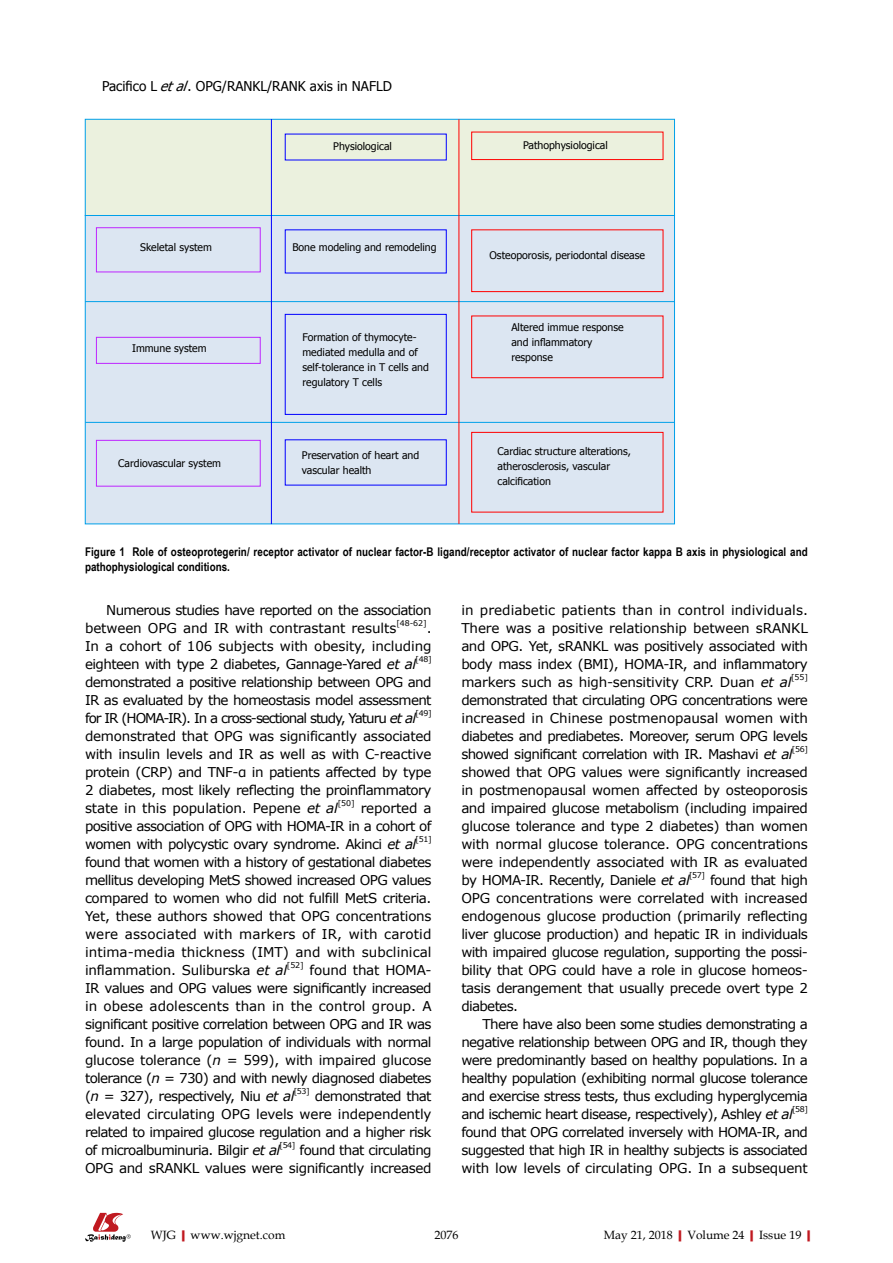
<style>
.page{position:relative;width:893px;height:1263px;background:#fff}
.page>*{position:absolute;margin:0;border:0;box-sizing:border-box;transform-origin:0 0}
.t1{font:13.5px/18px "Verdana";letter-spacing:-.05em;color:#000;text-align:justify}
.t2{font:13.5px/18px "Verdana";letter-spacing:-.03em;color:#000;text-align:right}
.t3{font:13.5px "Verdana";letter-spacing:-.02em;color:#000}
.t4{font:13.5px "Verdana";letter-spacing:-.01em;color:#000}
.t5{font:13.5px "Tahoma";color:#000}
.t6{font:700 12px/15px "Arial Narrow";letter-spacing:.005em;color:#000}
.t7{font:12px "Book Antiqua";color:#000}
.t8{font:10.5px/15px "Tahoma";color:#000}
.t9{font:7.8px "Verdana";letter-spacing:-.05em;color:#000}
.s1{font-style:italic}
.s2{font-weight:700;color:#c01920}
</style>
<div class="page">
<svg style="left:85px;top:1213px;width:46px;height:29px"></svg>
<div style="left:85px;top:215px;width:589px;height:309px;background:#dce6f2"></div>
<div style="left:85px;top:119px;width:589px;height:96px;background:#ebf1de"></div>
<div style="left:85px;top:119px;width:590px;height:97px;border:1px solid #00a0e9"></div>
<div style="left:471px;top:132px;width:192px;height:28px;border:1px solid #f00"></div>
<div style="left:285px;top:314px;width:161px;height:101px;border:1px solid #00f"></div>
<div style="left:471px;top:230px;width:192px;height:62px;border:1px solid #f00"></div>
<div style="left:471px;top:316px;width:192px;height:62px;border:1px solid #f00"></div>
<div style="left:471px;top:432px;width:192px;height:80px;border:1px solid #f00"></div>
<div style="left:96px;top:227px;width:164px;height:45px;border:1px solid #be25ff"></div>
<div style="left:96px;top:337px;width:164px;height:27px;border:1px solid #be25ff"></div>
<div style="left:96px;top:440px;width:164px;height:46px;border:1px solid #be25ff"></div>
<hr style="left:85px;top:422px;width:589px;height:1px;background:#00a0e9">
<hr style="left:85px;top:301px;width:589px;height:1px;background:#00a0e9">
<hr style="left:271px;top:119px;width:1px;height:405px;background:#00f">
<hr style="left:459px;top:119px;width:1px;height:405px;background:#f00">
<p class="t5" style="left:102px;top:77px;width:291px">Pacifico L <span class="s1">etal</span>. OPG/RANKL/RANK axis in NAFLD</p>
<p class="t8" style="left:140px;top:239px;width:73px">Skeletal system</p>
<p class="t8" style="left:132px;top:341px;width:76px">Immune system</p>
<p class="t8" style="left:118px;top:455px;width:104px">Cardiovascular system</p>
<p class="t8" style="left:333px;top:138px;width:60px">Physiological</p>
<p class="t8" style="left:523px;top:137px;width:86px">Pathophysiological</p>
<p class="t8" style="left:292px;top:239px;width:146px">Bone modeling and remodeling</p>
<p class="t8" style="left:302px;top:329px;width:128px">Formation of thymocyte&shy;mediated medulla and of self-tolerance in T cells and regulatory T cells</p>
<p class="t8" style="left:490px;top:248px;width:157px">Osteoporosis, periodontal disease</p>
<p class="t8" style="left:511px;top:319px;width:114px">Altered immue response and inflammatory response</p>
<p class="t8" style="left:302px;top:447px;width:119px">Preservation of heart and vascular health</p>
<p class="t8" style="left:497px;top:444px;width:135px">Cardiac structure alterations, atherosclerosis, vascular calcification</p>
<p class="t6" style="left:85px;top:544px;width:724px">Figure 1 Role of osteoprotegerin/ receptor activator of nuclear factor-B ligand/receptor activator of nuclear factor kappa B axis in physiological and pathophysiological conditions.</p>
<p class="t1" style="left:85px;top:601px;width:348px;text-indent:21px">Numerous studies have reported on the association between OPG and IR with contrastant results</p>
<p class="t9" style="left:396px;top:618px;width:32px">[48-62]</p>
<p class="t1" style="left:85px;top:619px;width:348px;text-indent:342px">.<br>In a cohort of 106 subjects with obesity, including eighteen with type 2 diabetes, Gannage-Yared <span class="s1">et al</span></p>
<p class="t9" style="left:415px;top:654px;width:18px">[48]</p>
<p class="t1" style="left:85px;top:673px;width:348px">demonstrated a positive relationship between OPG and IR as evaluated by the homeostasis model assessment for IR (HOMA-IR). In a cross-sectional study, Yaturu <span class="s1">et al</span></p>
<p class="t9" style="left:416px;top:708px;width:17px">[49]</p>
<p class="t1" style="left:85px;top:727px;width:348px">demonstrated that OPG was significantly associated with insulin levels and IR as well as with C-reactive protein (CRP) and TNF-α in patients affected by type 2 diabetes, most likely reflecting the proinflammatory state in this population. Pepene <span class="s1">et al</span></p>
<p class="t9" style="left:338px;top:798px;width:18px">[50]</p>
<p class="t1" style="left:85px;top:799px;width:348px;text-indent:276px">reported a positive association of OPG with HOMA-IR in a cohort of women with polycystic ovary syndrome. Akinci <span class="s1">et al</span></p>
<p class="t9" style="left:416px;top:834px;width:18px">[51]</p>
<p class="t1" style="left:85px;top:853px;width:348px">found that women with a history of gestational diabetes mellitus developing MetS showed increased OPG values compared to women who did not fulfill MetS criteria.<br>Yet, these authors showed that OPG concentrations were associated with markers of IR, with carotid intima-media thickness (IMT) and with subclinical inflammation. Suliburska <span class="s1">et al</span></p>
<p class="t9" style="left:287px;top:960px;width:18px">[52]</p>
<p class="t1" style="left:85px;top:961px;width:348px;text-indent:225px">found that HOMA-IR values and OPG values were significantly increased in obese adolescents than in the control group. A significant positive correlation between OPG and IR was found. In a large population of individuals with normal glucose tolerance (<span class="s1">n</span> = 599), with impaired glucose tolerance (<span class="s1">n</span> = 730) and with newly diagnosed diabetes (<span class="s1">n</span> = 327), respectively, Niu <span class="s1">et al</span></p>
<p class="t9" style="left:294px;top:1086px;width:17px">[53]</p>
<p class="t1" style="left:85px;top:1087px;width:348px;text-indent:230px">demonstrated that elevated circulating OPG levels were independently related to impaired glucose regulation and a higher risk of microalbuminuria. Bilgir <span class="s1">et al</span></p>
<p class="t9" style="left:279px;top:1140px;width:17px">[54]</p>
<p class="t2" style="left:85px;top:1141px;width:348px">found that circulating<br>OPG and sRANKL values were significantly increased</p>
<p class="t1" style="left:461px;top:601px;width:348px">in prediabetic patients than in control individuals.<br>There was a positive relationship between sRANKL and OPG. Yet, sRANKL was positively associated with body mass index (BMI), HOMA-IR, and inflammatory markers such as high-sensitivity CRP. Duan <span class="s1">et al</span></p>
<p class="t9" style="left:791px;top:672px;width:18px">[55]</p>
<p class="t1" style="left:461px;top:691px;width:348px">demonstrated that circulating OPG concentrations were increased in Chinese postmenopausal women with diabetes and prediabetes. Moreover, serum OPG levels showed significant correlation with IR. Mashavi <span class="s1">et al</span></p>
<p class="t9" style="left:792px;top:744px;width:17px">[56]</p>
<p class="t1" style="left:461px;top:763px;width:348px">showed that OPG values were significantly increased in postmenopausal women affected by osteoporosis and impaired glucose metabolism (including impaired glucose tolerance and type 2 diabetes) than women with normal glucose tolerance. OPG concentrations were independently associated with IR as evaluated by HOMA-IR. Recently, Daniele <span class="s1">et al</span></p>
<p class="t9" style="left:689px;top:870px;width:17px">[57]</p>
<p class="t1" style="left:710px;top:871px;width:99px">found that high</p>
<p class="t4" style="left:461px;top:889px;width:348px">OPG concentrations were correlated with increased</p>
<p class="t3" style="left:461px;top:907px;width:348px">endogenous glucose production (primarily reflecting</p>
<p class="t1" style="left:461px;top:925px;width:348px">liver glucose production) and hepatic IR in individuals</p>
<p class="t1" style="left:461px;top:943px;width:346px">with impaired glucose regulation, supporting the possi-</p>
<p class="t1" style="left:461px;top:961px;width:346px">bility that OPG could have a role in glucose homeos-</p>
<p class="t2" style="left:461px;top:979px;width:348px">tasis derangement that usually precede overt type 2</p>
<p class="t1" style="left:461px;top:997px;width:58px">diabetes.</p>
<p class="t1" style="left:483px;top:1015px;width:327px">There have also been some studies demonstrating a</p>
<p class="t1" style="left:461px;top:1033px;width:348px">negative relationship between OPG and IR, though they</p>
<p class="t1" style="left:461px;top:1051px;width:348px">were predominantly based on healthy populations. In a</p>
<p class="t1" style="left:461px;top:1069px;width:348px">healthy population (exhibiting normal glucose tolerance</p>
<p class="t1" style="left:461px;top:1087px;width:348px">and exercise stress tests, thus excluding hyperglycemia</p>
<p class="t1" style="left:461px;top:1105px;width:333px">and ischemic heart disease, respectively), Ashley <span class="s1">et al</span></p>
<p class="t9" style="left:792px;top:1104px;width:17px">[58]</p>
<p class="t1" style="left:461px;top:1123px;width:348px">found that OPG correlated inversely with HOMA-IR, and suggested that high IR in healthy subjects is associated with low levels of circulating OPG. In a subsequent</p>
<p class="t7" style="left:151px;top:1226px;width:136px">WJG<span class="s2">|</span>www.wjgnet.com</p>
<p class="t7" style="left:434px;top:1226px;width:25px">2076</p>
<p class="t7" style="left:604px;top:1226px;width:214px">May 21, 2018<span class="s2">|</span>Volume 24<span class="s2">|</span>Issue 19<span class="s2">|</span></p>
</div>
